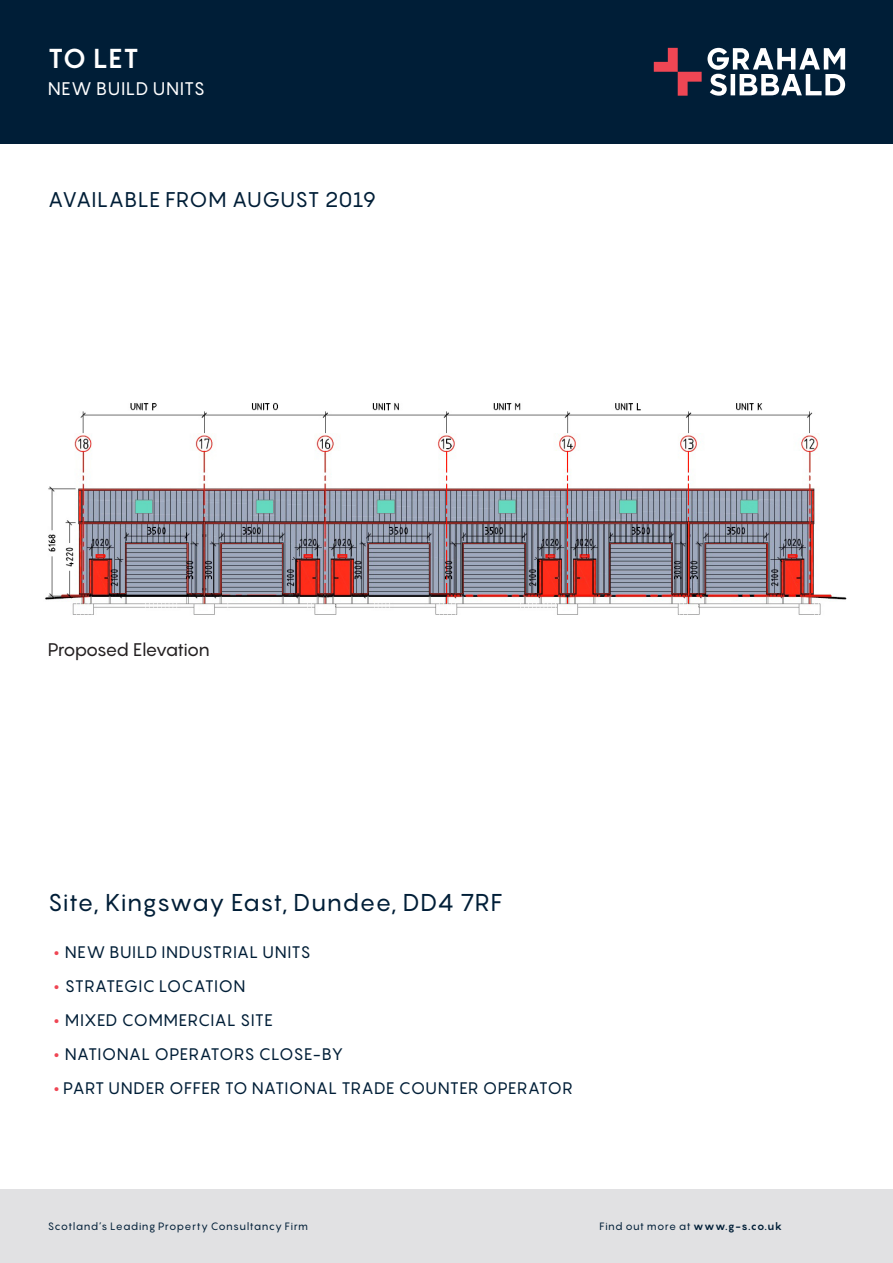
<style>
.page{position:relative;width:893px;height:1263px;background:#fff}
.page>*{position:absolute;margin:0;border:0;box-sizing:border-box;transform-origin:0 0}
.t1{font:700 27px "Pangram";color:#fff}
.t2{font:24px "Pangram";letter-spacing:.015em;color:#001e37}
.t3{font:21px "Pangram";letter-spacing:.005em;color:#001e37}
.t4{font:18px "Pangram";letter-spacing:-.06em;color:#231f20}
.t5{font:18px "Pangram";letter-spacing:.035em;color:#fff}
.t6{font:16.5px "Pangram";letter-spacing:.02em;color:#001e37}
.t7{font:10.5px "Pangram";letter-spacing:.045em;color:#001e37}
.s1{font-weight:900;color:#ef4654}
.s2{font-weight:700}
</style>
<div class="page">
<img style="left:45px;top:402px;width:802px;height:213px">
<div style="left:0;top:1189px;width:893px;height:74px;background:#e1e1e3"></div>
<div style="left:0;top:0;width:893px;height:144px;background:#001e37"></div>
<svg style="left:654px;top:48px;width:191px;height:48px"></svg>
<h1 class="t1" style="left:48px;top:41px;width:92px">TO LET</h1>
<p class="t5" style="left:48px;top:77px;width:159px">NEW BUILD UNITS</p>
<p class="t3" style="left:48px;top:186px;width:330px">AVAILABLE FROM AUGUST 2019</p>
<p class="t4" style="left:48px;top:637px;width:163px">Proposed Elevation</p>
<h2 class="t2" style="left:48px;top:887px;width:456px">Site, Kingsway East, Dundee, DD4 7RF</h2>
<p class="t6" style="left:54px;top:942px;width:258px"><span class="s1">•</span> NEW BUILD INDUSTRIAL UNITS</p>
<p class="t6" style="left:54px;top:976px;width:192px"><span class="s1">•</span> STRATEGIC LOCATION</p>
<p class="t6" style="left:54px;top:1010px;width:220px"><span class="s1">•</span> MIXED COMMERCIAL SITE</p>
<p class="t6" style="left:54px;top:1044px;width:291px"><span class="s1">•</span> NATIONAL OPERATORS CLOSE-BY</p>
<p class="t6" style="left:54px;top:1078px;width:520px"><span class="s1">•</span> PART UNDER OFFER TO NATIONAL TRADE COUNTER OPERATOR</p>
<p class="t7" style="left:48px;top:1220px;width:262px">Scotland’s Leading Property Consultancy Firm</p>
<p class="t7" style="left:600px;top:1220px;width:184px">Find out more at <span class="s2">www.g-s.co.uk</span></p>
</div>
